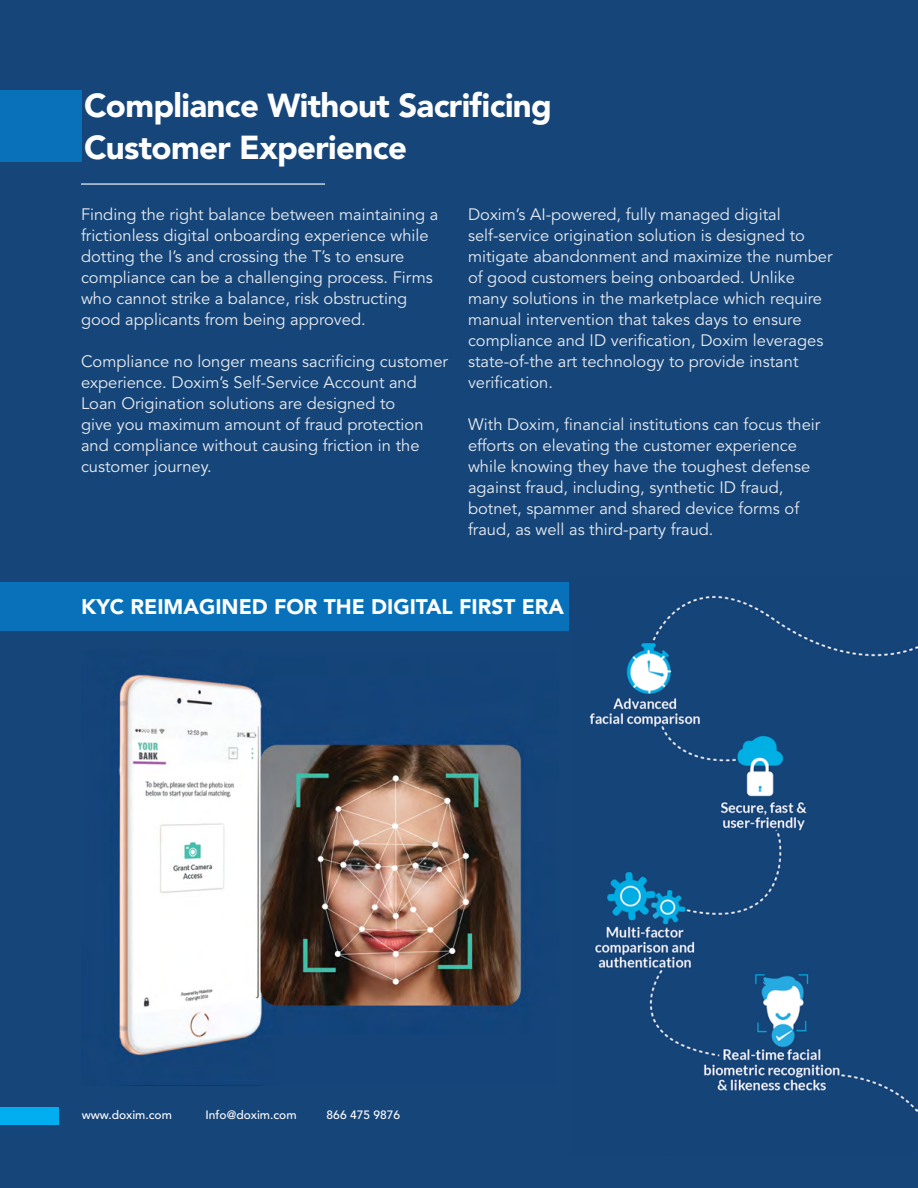
<style>
.page{position:relative;width:918px;height:1188px;background:#164579}
.page>*{position:absolute;margin:0;border:0;box-sizing:border-box;transform-origin:0 0}
.t1{font:900 33px "Avenir LT Std";letter-spacing:-.02em;color:#fff}
.t2{font:900 21px "Avenir LT Std";color:#fff}
.t3{font:16.5px/21px "Avenir LT Std";color:#fff}
.t4{font:500 12px "Avenir LT Std";color:#fff}
</style>
<div class="page">
<div style="left:0;top:1107px;width:58px;height:17px;background:#00aeef"></div>
<div style="left:0;top:91px;width:81px;height:71px;background:#0871b9"></div>
<hr style="left:81px;top:183px;width:244px;height:2px;background:#fff">
<div style="left:0;top:582px;width:576px;height:49px;background:#0871b9"></div>
<img style="left:118px;top:674px;width:405px;height:381px">
<img style="left:569px;top:582px;width:349px;height:530px">
<p class="t1" style="left:84px;top:86px;width:470px">Compliance Without Sacrificing</p>
<p class="t1" style="left:84px;top:127px;width:324px">Customer Experience</p>
<p class="t3" style="left:81px;top:204px;width:359px">Finding the right balance between maintaining a frictionless digital onboarding experience while dotting the I’s and crossing the T’s to ensure compliance can be a challenging process. Firms who cannot strike a balance, risk obstructing good applicants from being approved.</p>
<p class="t3" style="left:81px;top:351px;width:369px">Compliance no longer means sacrificing customer experience. Doxim’s Self-Service Account and Loan Origination solutions are designed to<br>give you maximum amount of fraud protection and compliance without causing friction in the customer journey.</p>
<p class="t3" style="left:468px;top:204px;width:366px">Doxim’s AI-powered, fully managed digital self-service origination solution is designed to mitigate abandonment and maximize the number of good customers being onboarded. Unlike many solutions in the marketplace which require manual intervention that takes days to ensure compliance and ID verification, Doxim leverages state-of-the art technology to provide instant verification.</p>
<p class="t3" style="left:468px;top:414px;width:354px">With Doxim, financial institutions can focus their efforts on elevating the customer experience while knowing they have the toughest defense against fraud, including, synthetic ID fraud, botnet, spammer and shared device forms of fraud, as well as third-party fraud.</p>
<p class="t2" style="left:81px;top:594px;width:484px">KYC REIMAGINED FOR THE DIGITAL FIRST ERA</p>
<p class="t4" style="left:82px;top:1108px;width:92px">www.doxim.com</p>
<p class="t4" style="left:206px;top:1108px;width:92px">Info@doxim.com</p>
<p class="t4" style="left:327px;top:1108px;width:75px">866 475 9876</p>
</div>
